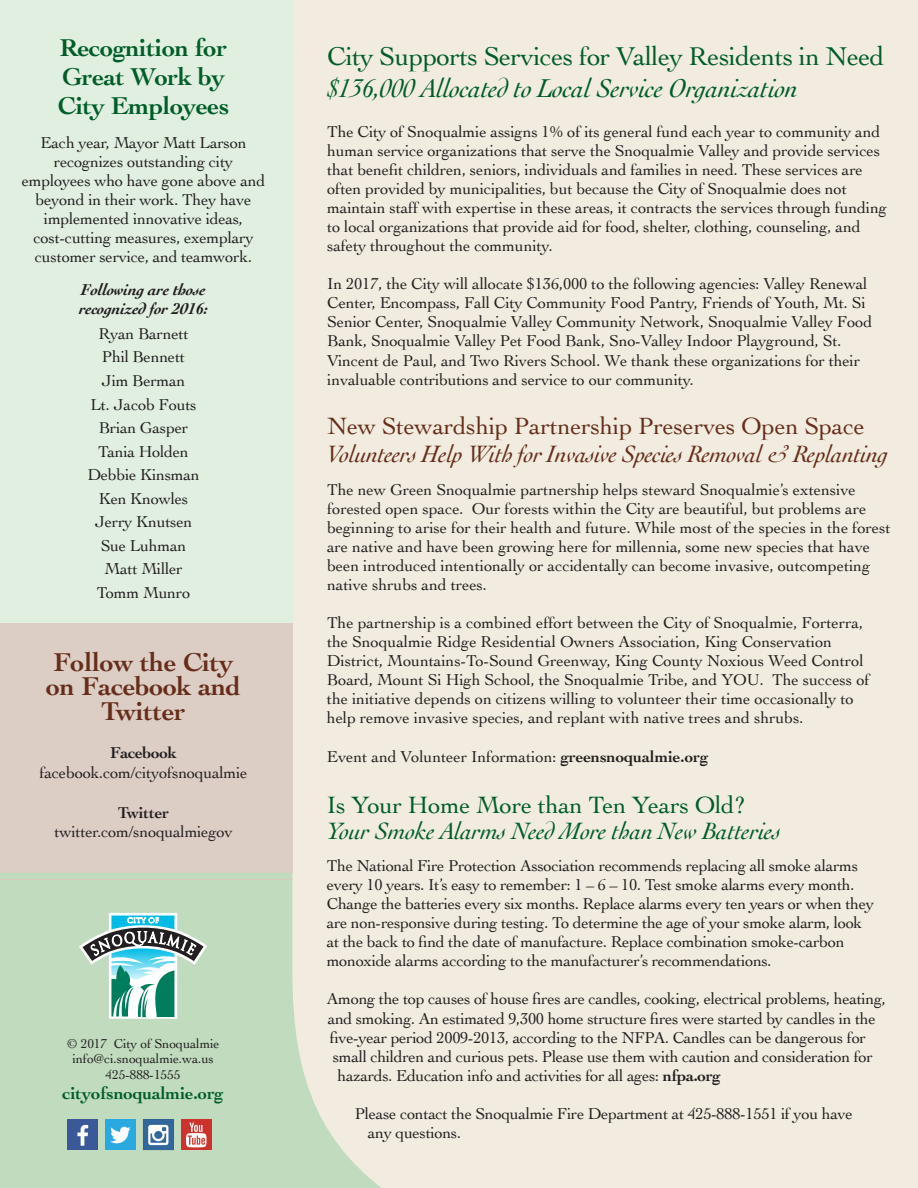
<style>
.page{position:relative;width:918px;height:1188px;background:#f1ecdf}
.page>*{position:absolute;margin:0;border:0;box-sizing:border-box;transform-origin:0 0}
.t1{font:27px "Cochin";letter-spacing:-.02em;color:#005d28}
.t2{font:italic 27px "Cochin";letter-spacing:-.01em;color:#005d28}
.t3{font:700 27px/24.8px "Cochin";letter-spacing:-.01em;color:#662e1a;text-align:center}
.t4{font:700 25.5px/29.1px "Cochin";letter-spacing:-.015em;color:#005d28}
.t5{font:italic 24.75px "Cochin";letter-spacing:-.02em;color:#662e1a}
.t6{font:24.75px "Cochin";letter-spacing:-.01em;color:#662e1a}
.t7{font:italic 24.75px "Cochin";letter-spacing:-.01em;color:#005d28}
.t8{font:24.75px "Cochin";letter-spacing:-.01em;color:#005d28}
.t9{font:700 18px "Cochin";letter-spacing:-.01em;color:#005d28}
.t10{font:16.5px/19px "Cochin";letter-spacing:-.01em;color:#231f20}
.t11{font:italic 700 16.5px/18.3px "Cochin";letter-spacing:-.015em;color:#231f20}
.t12{font:700 16.5px "Cochin";letter-spacing:-.015em;color:#231f20}
.t13{font:13.5px/15.5px "Cochin";letter-spacing:-.01em;color:#231f20;text-align:center}
.s1{font-weight:700}
</style>
<div class="page">
<div style="left:0;top:0;width:292px;height:624px;background:#e0efe0"></div>
<div style="left:0;top:624px;width:292px;height:249px;background:#dccdc5"></div>
<svg style="left:0;top:873px;width:381px;height:315px;fill:#c0dbbe"></svg>
<svg style="left:79px;top:913px;width:128px;height:106px;background:#97c1b6"></svg>
<div style="left:181px;top:1120px;width:31px;height:30px;background:#cd332d"></div>
<svg style="left:186px;top:1123px;width:21px;height:24px"></svg>
<svg style="left:143px;top:1120px;width:31px;height:30px"></svg>
<div style="left:67px;top:1120px;width:31px;height:30px;background:#3b5999"></div>
<svg style="left:77px;top:1125px;width:11px;height:21px"></svg>
<div style="left:105px;top:1120px;width:31px;height:30px;background:#2aa8e0"></div>
<svg style="left:110px;top:1127px;width:21px;height:16px"></svg>
<h2 class="t4" style="left:58px;top:33px;width:173px">Recognition for<br>Great Work by<br>City Employees</h2>
<p class="t10" style="left:22px;top:133px;width:245px;text-align:center">Each year, Mayor Matt Larson recognizes outstanding city employees who have gone above and beyond in their work. They have implemented innovative ideas, cost-cutting measures, exemplary customer service, and teamwork.</p>
<p class="t11" style="left:79px;top:281px;width:130px">Following are those recognized for 2016:</p>
<p class="t10" style="left:87px;top:322px;width:114px;line-height:23.5px;text-align:center">Ryan Barnett<br>Phil Bennett<br>Jim Berman<br>Lt. Jacob Fouts<br>Brian Gasper<br>Tania Holden<br>Debbie Kinsman<br>Ken Knowles<br>Jerry Knutsen<br>Sue Luhman<br>Matt Miller<br>Tomm Munro</p>
<h1 class="t3" style="left:46px;top:649px;width:196px">Follow the City on Facebook and<br>Twitter</h1>
<p class="t12" style="left:110px;top:743px;width:69px">Facebook</p>
<p class="t10" style="left:40px;top:763px;width:209px">facebook.com/cityofsnoqualmie</p>
<p class="t12" style="left:118px;top:803px;width:53px">Twitter</p>
<p class="t10" style="left:54px;top:823px;width:180px">twitter.com/snoqualmiegov</p>
<p class="t13" style="left:67px;top:1036px;width:154px">© 2017 City of Snoqualmie info@ci.snoqualmie.wa.us<br>425-888-1555</p>
<p class="t9" style="left:63px;top:1082px;width:162px">cityofsnoqualmie.org</p>
<h1 class="t1" style="left:327px;top:41px;width:559px">City Supports Services for Valley Residents in Need</h1>
<h1 class="t2" style="left:327px;top:73px;width:473px">$136,000 Allocated to Local Service Organization</h1>
<p class="t10" style="left:327px;top:122px;width:561px">The City of Snoqualmie assigns 1% of its general fund each year to community and human service organizations that serve the Snoqualmie Valley and provide services that benefit children, seniors, individuals and families in need. These services are often provided by municipalities, but because the City of Snoqualmie does not maintain staff with expertise in these areas, it contracts the services through funding to local organizations that provide aid for food, shelter, clothing, counseling, and safety throughout the community.</p>
<p class="t10" style="left:327px;top:274px;width:546px">In 2017, the City will allocate $136,000 to the following agencies: Valley Renewal Center, Encompass, Fall City Community Food Pantry, Friends of Youth, Mt. Si Senior Center, Snoqualmie Valley Community Network, Snoqualmie Valley Food Bank, Snoqualmie Valley Pet Food Bank, Sno-Valley Indoor Playground, St.<br>Vincent de Paul, and Two Rivers School. We thank these organizations for their invaluable contributions and service to our community.</p>
<h3 class="t6" style="left:327px;top:411px;width:539px">New Stewardship Partnership Preserves Open Space</h3>
<h3 class="t5" style="left:327px;top:440px;width:563px">Volunteers Help With for Invasive Species Removal &amp; Replanting</h3>
<p class="t10" style="left:327px;top:480px;width:565px">The new Green Snoqualmie partnership helps steward Snoqualmie’s extensive forested open space. Our forests within the City are beautiful, but problems are beginning to arise for their health and future. While most of the species in the forest are native and have been growing here for millennia, some new species that have been introduced intentionally or accidentally can become invasive, outcompeting native shrubs and trees.</p>
<p class="t10" style="left:327px;top:613px;width:544px">The partnership is a combined effort between the City of Snoqualmie, Forterra, the Snoqualmie Ridge Residential Owners Association, King Conservation District, Mountains-To-Sound Greenway, King County Noxious Weed Control Board, Mount Si High School, the Snoqualmie Tribe, and YOU. The success of the initiative depends on citizens willing to volunteer their time occasionally to help remove invasive species, and replant with native trees and shrubs.</p>
<p class="t10" style="left:327px;top:747px;width:383px">Event and Volunteer Information: <span class="s1">greensnoqualmie.org</span></p>
<h3 class="t8" style="left:327px;top:791px;width:421px">Is Your Home More than Ten Years Old?</h3>
<h3 class="t7" style="left:327px;top:817px;width:456px">Your Smoke Alarms Need More than New Batteries</h3>
<p class="t10" style="left:327px;top:856px;width:549px">The National Fire Protection Association recommends replacing all smoke alarms every 10 years. It’s easy to remember: 1 – 6 – 10. Test smoke alarms every month.<br>Change the batteries every six months. Replace alarms every ten years or when they are non-responsive during testing. To determine the age of your smoke alarm, look at the back to find the date of manufacture. Replace combination smoke-carbon monoxide alarms according to the manufacturer’s recommendations.</p>
<p class="t10" style="left:327px;top:990px;width:561px">Among the top causes of house fires are candles, cooking, electrical problems, heating,</p>
<p class="t10" style="left:328px;top:1009px;width:550px">and smoking. An estimated 9,300 home structure fires were started by candles in the</p>
<p class="t10" style="left:330px;top:1028px;width:538px">five-year period 2009-2013, according to the NFPA. Candles can be dangerous for</p>
<p class="t10" style="left:333px;top:1047px;width:542px">small children and curious pets. Please use them with caution and consideration for</p>
<p class="t10" style="left:338px;top:1066px;width:385px">hazards. Education info and activities for all ages: <span class="s1">nfpa.org</span></p>
<p class="t10" style="left:368px;top:1104px;width:486px;text-indent:-13px">Please contact the Snoqualmie Fire Department at 425-888-1551 if you have any questions.</p>
</div>
